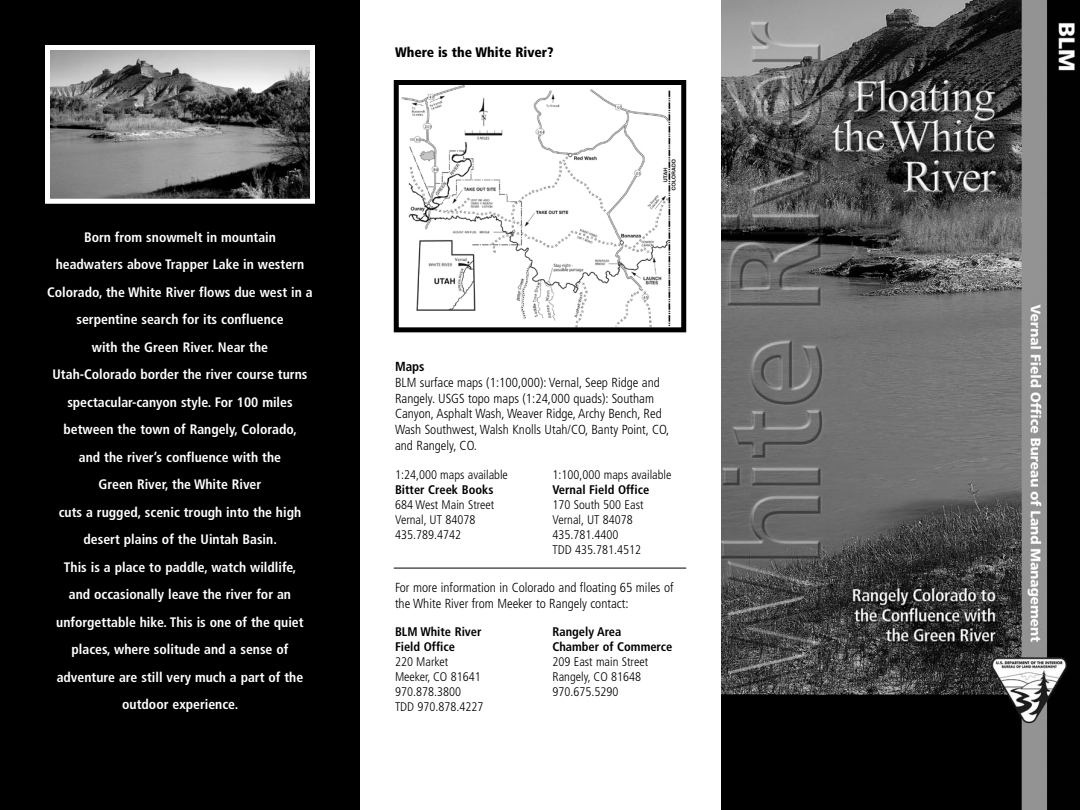
<style>
.page{position:relative;width:1080px;height:810px;background:#fff}
.page>*{position:absolute;margin:0;border:0;box-sizing:border-box;transform-origin:0 0}
.t1{font:700 condensed 13.75px/27.5px "Frutiger";color:#fff;text-align:center}
.t2{font:900 condensed 13.75px "Frutiger";color:#000}
.t3{font:300 condensed 13.12px/15.8px "Frutiger";color:#000}
.t4{font:700 condensed 13.12px "Frutiger";color:#000}
.t5{font:300 condensed 12.5px/15px "Frutiger";color:#000}
.t6{font:700 condensed 12.5px/15px "Frutiger";color:#000}
</style>
<div class="page">
<div style="left:0;top:0;width:360px;height:810px;background:#000"></div>
<img style="left:721px;top:0;width:359px;height:810px">
<img style="left:401px;top:86px;width:275px;height:240px">
<div style="left:394px;top:80px;width:292px;height:252px;border:5px solid #000"></div>
<hr style="left:394px;top:568px;width:292px;height:1px;background:#000">
<img style="left:51px;top:51px;width:258px;height:147px">
<div style="left:45px;top:45px;width:270px;height:159px;border:5px solid #fff"></div>
<p class="t1" style="left:47px;top:223px;width:267px">Born from snowmelt in mountain<br>headwaters above Trapper Lake in western Colorado, the White River flows due west in a serpentine search for its confluence<br>with the Green River. Near the<br>Utah-Colorado border the river course turns spectacular-canyon style. For 100 miles between the town of Rangely, Colorado,<br>and the river’s confluence with the<br>Green River, the White River<br>cuts a rugged, scenic trough into the high desert plains of the Uintah Basin.<br>This is a place to paddle, watch wildlife,<br>and occasionally leave the river for an unforgettable hike. This is one of the quiet places, where solitude and a sense of adventure are still very much a part of the outdoor experience.</p>
<p class="t2" style="left:395px;top:44px;width:160px">Where is the White River?</p>
<p class="t4" style="left:395px;top:359px;width:31px">Maps</p>
<p class="t3" style="left:395px;top:375px;width:276px">BLM surface maps (1:100,000): Vernal, Seep Ridge and Rangely. USGS topo maps (1:24,000 quads): Southam Canyon, Asphalt Wash, Weaver Ridge, Archy Bench, Red Wash Southwest, Walsh Knolls Utah/CO, Banty Point, CO, and Rangely, CO.</p>
<p class="t5" style="left:395px;top:467px;width:114px">1:24,000 maps available</p>
<p class="t6" style="left:395px;top:482px;width:100px">Bitter Creek Books</p>
<p class="t5" style="left:395px;top:497px;width:101px">684 West Main Street<br>Vernal, UT 84078<br>435.789.4742</p>
<p class="t5" style="left:552px;top:467px;width:120px">1:100,000 maps available</p>
<p class="t6" style="left:552px;top:482px;width:98px">Vernal Field Office</p>
<p class="t5" style="left:552px;top:497px;width:93px">170 South 500 East<br>Vernal, UT 84078<br>435.781.4400<br>TDD 435.781.4512</p>
<p class="t3" style="left:395px;top:580px;width:280px">For more information in Colorado and floating 65 miles of the White River from Meeker to Rangely contact:</p>
<p class="t6" style="left:395px;top:624px;width:88px">BLM White River<br>Field Office</p>
<p class="t5" style="left:395px;top:655px;width:90px">220 Market<br>Meeker, CO 81641<br>970.878.3800<br>TDD 970.878.4227</p>
<p class="t6" style="left:552px;top:624px;width:122px">Rangely Area<br>Chamber of Commerce</p>
<p class="t5" style="left:552px;top:655px;width:97px">209 East main Street<br>Rangely, CO 81648<br>970.675.5290</p>
</div>
